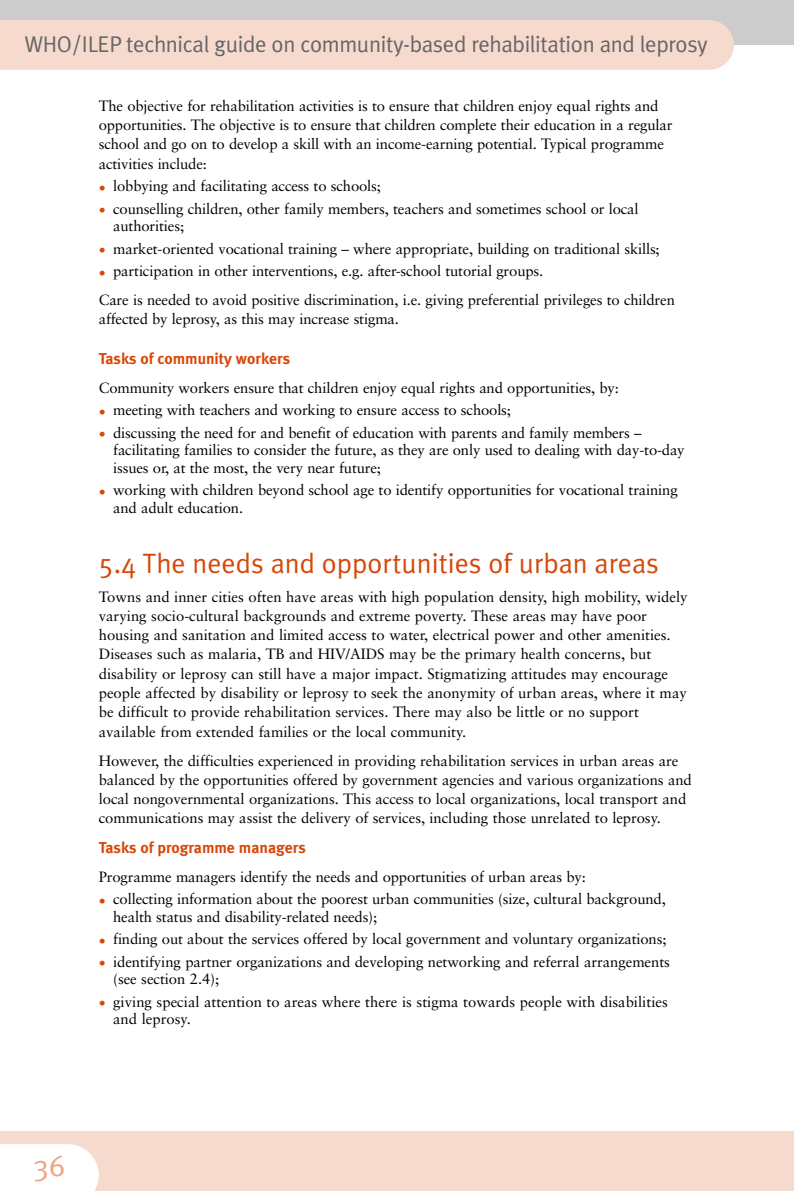
<style>
.page{position:relative;width:794px;height:1191px;background:#fff}
.page>*{position:absolute;margin:0;border:0;box-sizing:border-box;transform-origin:0 0}
.t1{font:29.75px "Meta Plus Normal";color:#eba484}
.t2{font:28px "Meta Plus Normal";color:#d74809}
.t3{font:22.75px "Meta Plus Normal";letter-spacing:-.015em;color:#666}
.t4{font:700 15.75px "Meta Plus";color:#d74809}
.t5{font:14.88px/19.2px "Sabon";letter-spacing:-.01em;color:#000}
</style>
<div class="page">
<div style="left:0;top:0;width:793px;height:45px;background:#ccc"></div>
<div style="left:0;top:1131px;width:793px;height:60px;background:#f7dace"></div>
<div style="left:0;top:1144px;width:99px;height:47px;background:#fff"></div>
<div style="left:0;top:20px;width:734px;height:50px;background:#f7dace"></div>
<h3 class="t3" style="left:24px;top:36px;width:685px">WHO/ILEP technical guide on community-based rehabilitation and leprosy</h3>
<p class="t5" style="left:99px;top:97px;width:575px">The objective for rehabilitation activities is to ensure that children enjoy equal rights and opportunities. The objective is to ensure that children complete their education in a regular school and go on to develop a skill with an income-earning potential. Typical programme activities include:</p>
<p class="t5" style="left:99px;top:178px;width:284px"><sub>•</sub> lobbying and facilitating access to schools;</p>
<p class="t5" style="left:113px;top:201px;width:527px;line-height:17.5px;text-indent:-14px"><sub>•</sub> counselling children, other family members, teachers and sometimes school or local authorities;</p>
<p class="t5" style="left:99px;top:240px;width:562px"><sub>•</sub> market-oriented vocational training – where appropriate, building on traditional skills;</p>
<p class="t5" style="left:99px;top:257px;width:577px;line-height:29.2px"><sub>•</sub> participation in other interventions, e.g. after-school tutorial groups.<br>Care is needed to avoid positive discrimination, i.e. giving preferential privileges to children</p>
<p class="t5" style="left:99px;top:311px;width:302px">affected by leprosy, as this may increase stigma.</p>
<p class="t4" style="left:99px;top:351px;width:193px">Tasks of community workers</p>
<p class="t5" style="left:99px;top:379px;width:521px">Community workers ensure that children enjoy equal rights and opportunities, by:</p>
<p class="t5" style="left:99px;top:402px;width:414px"><sub>•</sub> meeting with teachers and working to ensure access to schools;</p>
<p class="t5" style="left:113px;top:425px;width:573px;line-height:17.5px;text-indent:-14px"><sub>•</sub> discussing the need for and benefit of education with parents and family members – facilitating families to consider the future, as they are only used to dealing with day-to-day issues or, at the most, the very near future;</p>
<p class="t5" style="left:113px;top:482px;width:566px;line-height:17.5px;text-indent:-14px"><sub>•</sub> working with children beyond school age to identify opportunities for vocational training and adult education.</p>
<h2 class="t2" style="left:99px;top:552px;width:561px">5.4 The needs and opportunities of urban areas</h2>
<p class="t5" style="left:99px;top:588px;width:590px">Towns and inner cities often have areas with high population density, high mobility, widely varying socio-cultural backgrounds and extreme poverty. These areas may have poor housing and sanitation and limited access to water, electrical power and other amenities.<br>Diseases such as malaria, TB and HIV/AIDS may be the primary health concerns, but disability or leprosy can still have a major impact. Stigmatizing attitudes may encourage people affected by disability or leprosy to seek the anonymity of urban areas, where it may be difficult to provide rehabilitation services. There may also be little or no support available from extended families or the local community.</p>
<p class="t5" style="left:99px;top:752px;width:594px">However, the difficulties experienced in providing rehabilitation services in urban areas are balanced by the opportunities offered by government agencies and various organizations and local nongovernmental organizations. This access to local organizations, local transport and communications may assist the delivery of services, including those unrelated to leprosy.</p>
<p class="t4" style="left:99px;top:839px;width:209px">Tasks of programme managers</p>
<p class="t5" style="left:99px;top:868px;width:489px">Programme managers identify the needs and opportunities of urban areas by:</p>
<p class="t5" style="left:113px;top:891px;width:554px;line-height:17.5px;text-indent:-14px"><sub>•</sub> collecting information about the poorest urban communities (size, cultural background, health status and disability-related needs);</p>
<p class="t5" style="left:99px;top:930px;width:569px"><sub>•</sub> finding out about the services offered by local government and voluntary organizations;</p>
<p class="t5" style="left:113px;top:954px;width:558px;line-height:17.5px;text-indent:-14px"><sub>•</sub> identifying partner organizations and developing networking and referral arrangements (see section 2.4);</p>
<p class="t5" style="left:113px;top:994px;width:556px;line-height:17.5px;text-indent:-14px"><sub>•</sub> giving special attention to areas where there is stigma towards people with disabilities and leprosy.</p>
<h1 class="t1" style="left:33px;top:1155px;width:33px">36</h1>
</div>
